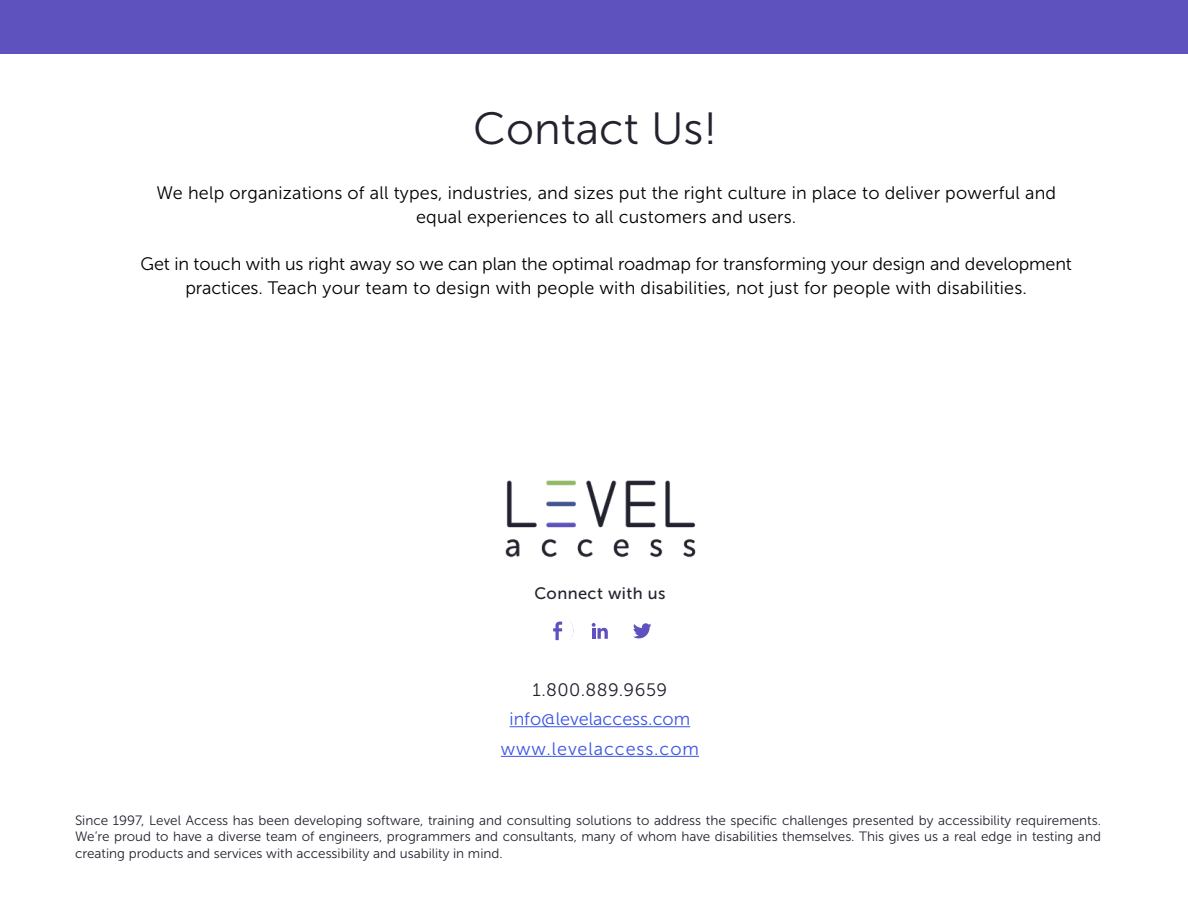
<style>
.page{position:relative;width:1188px;height:918px;background:#fff}
.page>*{position:absolute;margin:0;border:0;box-sizing:border-box;transform-origin:0 0}
.t1{font:45px "Museo Sans 300";color:#22232f}
.t2{font:18px/24px "Museo Sans 300";letter-spacing:-.01em;color:#000;text-align:center}
.t3{font:18px/24px "Museo Sans 300";letter-spacing:.01em;color:#000;text-align:center}
.t4{font:18px/29.5px "Museo Sans 300";color:#3b55e6;text-align:center}
.t5{font:18px "Museo Sans 300";letter-spacing:.03em;color:#22232f}
.t6{font:16.5px "Museo Sans 500";letter-spacing:.025em;color:#22232f}
.t7{font:13.5px/16.5px "Museo Sans 300";color:#22232f;text-align:justify}
</style>
<div class="page">
<div style="left:0;top:0;width:1188px;height:54px;background:#5e52be"></div>
<img style="left:505px;top:480px;width:191px;height:78px">
<svg style="left:553px;top:621px;width:20px;height:20px"></svg>
<svg style="left:592px;top:623px;width:16px;height:16px"></svg>
<svg style="left:633px;top:623px;width:19px;height:16px"></svg>
<hr style="left:510px;top:726px;width:180px;height:1px;background:#3b55e6">
<hr style="left:501px;top:756px;width:198px;height:1px;background:#3b55e6">
<h1 class="t1" style="left:473px;top:104px;width:246px">Contact Us!</h1>
<h2 class="t3" style="left:156px;top:181px;width:901px">We help organizations of all types, industries, and sizes put the right culture in place to deliver powerful and equal experiences to all customers and users.</h2>
<h2 class="t2" style="left:141px;top:252px;width:933px">Get in touch with us right away so we can plan the optimal roadmap for transforming your design and development practices. Teach your team to design with people with disabilities, not just for people with disabilities.</h2>
<p class="t6" style="left:534px;top:584px;width:133px">Connect with us</p>
<h2 class="t5" style="left:532px;top:680px;width:136px">1.800.889.9659</h2>
<h2 class="t4" style="left:501px;top:704px;width:200px">info@levelaccess.com www.levelaccess.com</h2>
<p class="t7" style="left:75px;top:812px;width:1028px">Since 1997, Level Access has been developing software, training and consulting solutions to address the specific challenges presented by accessibility requirements.<br>We’re proud to have a diverse team of engineers, programmers and consultants, many of whom have disabilities themselves. This gives us a real edge in testing and creating products and services with accessibility and usability in mind.</p>
</div>
